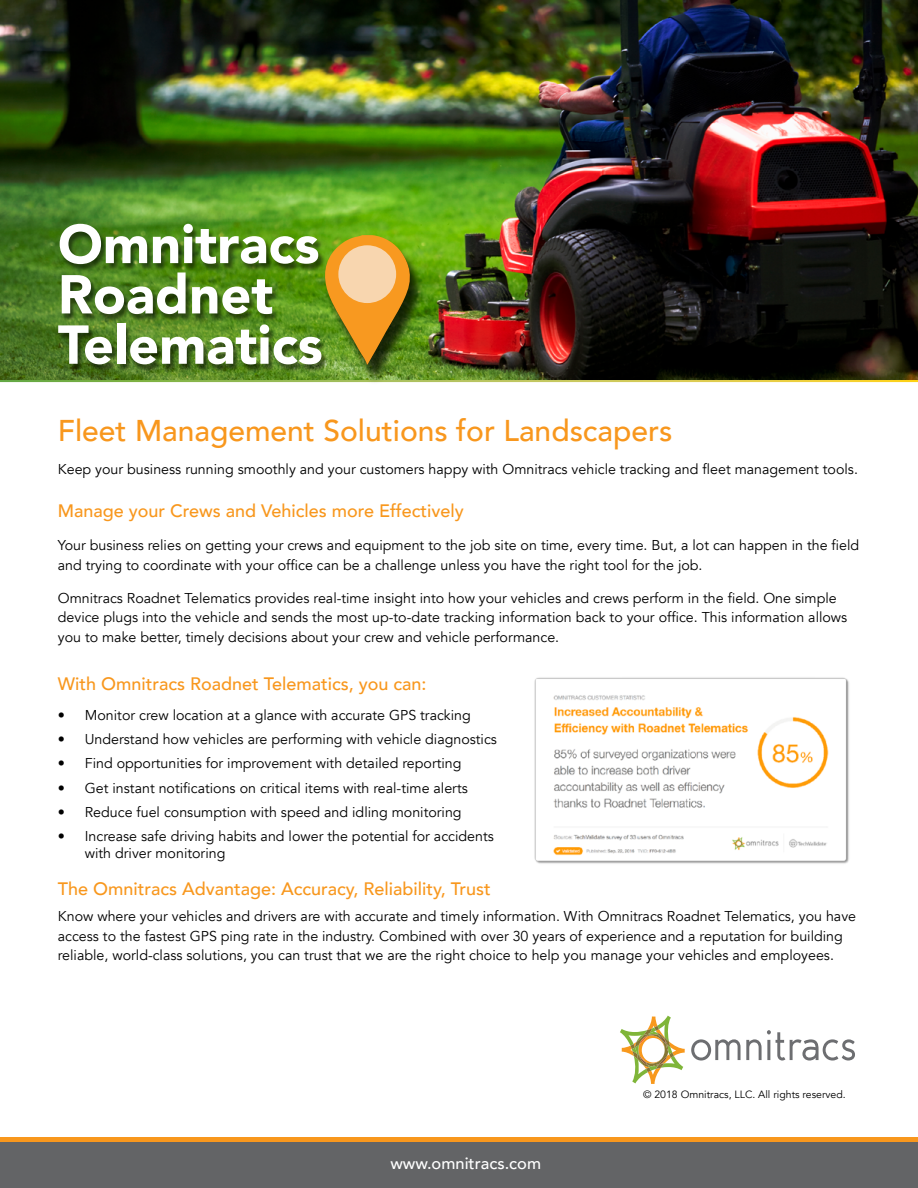
<style>
.page{position:relative;width:918px;height:1188px;background:#fff}
.page>*{position:absolute;margin:0;border:0;box-sizing:border-box;transform-origin:0 0}
.t1{font:900 54.15px/50.2px "Avenir";color:#fff}
.t2{font:500 30px "Avenir";color:#f8971d}
.t3{font:500 18px "Avenir";color:#f8971d}
.t4{font:500 16.5px "Avenir";color:#fff}
.t5{font:14.25px/19.5px "Avenir";color:#000}
.t6{font:10.5px "Avenir";color:#000}
</style>
<div class="page">
<svg style="left:691px;top:1030px;width:164px;height:31px"></svg>
<svg style="left:620px;top:1016px;width:65px;height:68px"></svg>
<div style="left:0;top:1137px;width:918px;height:5px;background:#f8971d"></div>
<div style="left:0;top:1142px;width:918px;height:46px;background:#636466"></div>
<img style="left:0;top:0;width:918px;height:379px">
<div style="left:324px;top:239px;width:102px;height:146px;background:#000;opacity:.75"></div>
<svg style="left:329px;top:235px;width:82px;height:130px;background:#aa8b1d"></svg>
<div style="left:338px;top:245px;width:58px;height:58px;background:#f8d6af;border-radius:50%"></div>
<div style="left:59px;top:226px;width:270px;height:146px;background:#000;opacity:.5"></div>
<img style="left:534px;top:677px;width:315px;height:187px">
<h1 class="t1" style="left:58px;top:218px;width:266px">Omnitracs<br>Roadnet<br>Telematics</h1>
<h2 class="t2" style="left:58px;top:404px;width:616px">Fleet Management Solutions for Landscapers</h2>
<p class="t5" style="left:58px;top:459px;width:802px">Keep your business running smoothly and your customers happy with Omnitracs vehicle tracking and fleet management tools.</p>
<p class="t3" style="left:58px;top:495px;width:408px">Manage your Crews and Vehicles more Effectively</p>
<p class="t5" style="left:58px;top:536px;width:803px">Your business relies on getting your crews and equipment to the job site on time, every time. But, a lot can happen in the field and trying to coordinate with your office can be a challenge unless you have the right tool for the job.</p>
<p class="t5" style="left:58px;top:588px;width:791px">Omnitracs Roadnet Telematics provides real-time insight into how your vehicles and crews perform in the field. One simple device plugs into the vehicle and sends the most up-to-date tracking information back to your office. This information allows you to make better, timely decisions about your crew and vehicle performance.</p>
<p class="t3" style="left:58px;top:668px;width:370px">With Omnitracs Roadnet Telematics, you can:</p>
<p class="t5" style="left:58px;top:706px;width:415px">• Monitor crew location at a glance with accurate GPS tracking</p>
<p class="t5" style="left:58px;top:730px;width:441px">• Understand how vehicles are performing with vehicle diagnostics</p>
<p class="t5" style="left:58px;top:754px;width:405px">• Find opportunities for improvement with detailed reporting</p>
<p class="t5" style="left:58px;top:778px;width:411px">• Get instant notifications on critical items with real-time alerts</p>
<p class="t5" style="left:58px;top:802px;width:405px">• Reduce fuel consumption with speed and idling monitoring</p>
<p class="t5" style="left:85px;top:828px;width:411px;line-height:17.1px;text-indent:-27px">• Increase safe driving habits and lower the potential for accidents with driver monitoring</p>
<p class="t3" style="left:58px;top:873px;width:435px">The Omnitracs Advantage: Accuracy, Reliability, Trust</p>
<p class="t5" style="left:58px;top:907px;width:800px">Know where your vehicles and drivers are with accurate and timely information. With Omnitracs Roadnet Telematics, you have access to the fastest GPS ping rate in the industry. Combined with over 30 years of experience and a reputation for building reliable, world-class solutions, you can trust that we are the right choice to help you manage your vehicles and employees.</p>
<p class="t4" style="left:390px;top:1149px;width:152px">www.omnitracs.com</p>
<p class="t6" style="left:643px;top:1088px;width:204px">© 2018 Omnitracs, LLC. All rights reserved.</p>
</div>
